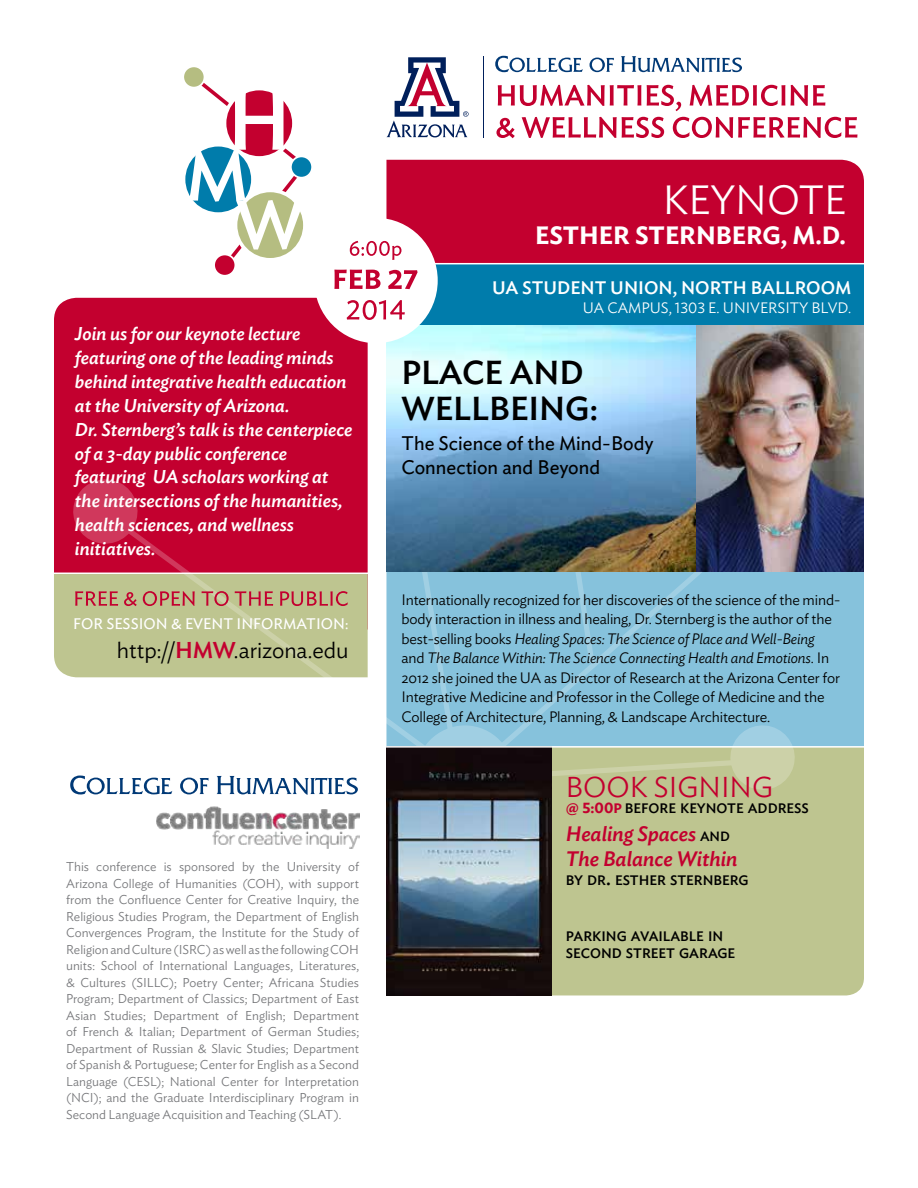
<style>
.page{position:relative;width:918px;height:1188px;background:#fff}
.page>*{position:absolute;margin:0;border:0;box-sizing:border-box;transform-origin:0 0}
.t1{font:300 40.5px "Ideal Sans";color:#fff}
.t2{font:500 33px/36px "Ideal Sans";color:#000}
.t3{font:300 28.65px "Ideal Sans";color:#c3002f}
.t4{font:600 24.9px "Ideal Sans";color:#fff}
.t5{font:300 22.8px "Ideal Sans";letter-spacing:-.01em;color:#000}
.t6{font:italic 500 20.85px/24.9px "Ideal Sans";color:#c3002f}
.t7{font:19.5px/24px "Ideal Sans";color:#000}
.t8{font:italic 500 18.45px/23.9px "Ideal Sans";color:#fff}
.t9{font:500 18px "Ideal Sans";color:#fff}
.t10{font:15.15px "Ideal Sans";color:#fff}
.t11{font:300 15px/19.5px "Ideal Sans";letter-spacing:-.01em;color:#000}
.t12{font:300 15px "Ideal Sans";color:#fff}
.t13{font:500 13.65px/17.5px "Ideal Sans";color:#000}
.t14{font:300 12.75px/16.5px "Ideal Sans";color:#77787b;text-align:justify}
.s1{font-size:14.4px}
.s2{font-weight:500;color:#c3002f}
.s3{font-style:italic}
.s4{font-weight:600;font-size:15px;color:#c3002f}
.s5{font-weight:600;color:#c3002f}
.s6{font-style:normal;font-size:13.35px;color:#000}
.s7{font-size:19.5px}
</style>
<div class="page">
<div style="left:386px;top:160px;width:478px;height:103px;background:#c3002f"></div>
<div style="left:815px;top:572px;width:49px;height:174px;background:#86c2dc"></div>
<div style="left:551px;top:748px;width:313px;height:247px;background:#bec590"></div>
<div style="left:54px;top:298px;width:139px;height:275px;background:#c3002f"></div>
<svg style="left:186px;top:83px;width:118px;height:172px"></svg>
<div style="left:291px;top:156px;width:21px;height:22px;background:#007cab;border-radius:50%"></div>
<div style="left:290px;top:155px;width:23px;height:24px;border:2px solid #fff;border-radius:50%"></div>
<div style="left:213px;top:254px;width:23px;height:23px;border:2px solid #fff;border-radius:50%"></div>
<div style="left:183px;top:66px;width:22px;height:22px;background:#b5bd81;border-radius:50%"></div>
<div style="left:182px;top:65px;width:23px;height:24px;border:2px solid #fff;border-radius:50%"></div>
<svg style="left:70px;top:776px;width:28px;height:18px"></svg>
<svg style="left:496px;top:117px;width:362px;height:21px"></svg>
<svg style="left:498px;top:85px;width:327px;height:26px"></svg>
<svg style="left:386px;top:57px;width:83px;height:80px"></svg>
<hr style="left:483px;top:56px;width:1px;height:82px;background:#001f5b">
<svg style="left:495px;top:56px;width:88px;height:16px"></svg>
<svg style="left:590px;top:57px;width:24px;height:15px"></svg>
<svg style="left:621px;top:56px;width:121px;height:17px"></svg>
<div style="left:387px;top:264px;width:477px;height:62px;background:#007cab"></div>
<svg style="left:730px;top:785px;width:65px;height:8px"></svg>
<svg style="left:98px;top:506px;width:370px;height:490px"></svg>
<svg style="left:193px;top:255px;width:270px;height:656px"></svg>
<svg style="left:450px;top:572px;width:365px;height:213px;background:#8fc3d1"></svg>
<div style="left:418px;top:729px;width:93px;height:95px;background:#a0cfe3;border-radius:50%"></div>
<div style="left:415px;top:725px;width:99px;height:102px;border:6px solid #fff;border-radius:50%"></div>
<svg style="left:523px;top:572px;width:75px;height:96px;background:#87c2dc"></svg>
<svg style="left:166px;top:872px;width:65px;height:68px"></svg>
<svg style="left:73px;top:479px;width:65px;height:68px;background:#cc2950"></svg>
<img style="left:156px;top:806px;width:203px;height:42px">
<svg style="left:54px;top:574px;width:314px;height:103px;background:#bebe8d"></svg>
<hr style="left:50px;top:573px;width:326px;height:1px;background:#fff">
<hr style="left:397px;top:263px;width:493px;height:1px;background:#fff">
<img style="left:696px;top:326px;width:168px;height:246px">
<img style="left:387px;top:326px;width:309px;height:246px">
<div style="left:314px;top:218px;width:124px;height:125px;background:#fff;border-radius:50%"></div>
<img style="left:386px;top:748px;width:165px;height:247px">
<hr style="left:381px;top:746px;width:493px;height:2px;background:#fff">
<svg style="left:334px;top:233px;width:84px;height:87px"></svg>
<p class="t8" style="left:75px;top:321px;width:279px">Join us for our keynote lecture featuring one of the leading minds behind integrative health education at the University of Arizona.<br>Dr. Sternberg’s talk is the centerpiece of a 3-day public conference featuring UA scholars working at the intersections of the humanities, health sciences, and wellness initiatives.</p>
<p class="t10" style="left:73px;top:612px;width:277px">for Session &amp; Event information<span class="s1">:</span></p>
<h3 class="t5" style="left:117px;top:632px;width:233px">http://<span class="s2">HMW</span>.arizona.edu</h3>
<p class="t14" style="left:66px;top:858px;width:295px">This conference is sponsored by the University of Arizona College of Humanities (COH), with support from the Confluence Center for Creative Inquiry, the Religious Studies Program, the Department of English Convergences Program, the Institute for the Study of Religion and Culture (ISRC) as well as the following COH units: School of International Languages, Literatures, &amp; Cultures (SILLC); Poetry Center; Africana Studies Program; Department of Classics; Department of East Asian Studies; Department of English; Department of French &amp; Italian; Department of German Studies; Department of Russian &amp; Slavic Studies; Department of Spanish &amp; Portuguese; Center for English as a Second Language (CESL); N ational Center for Interpretation (N CI); and the Graduate Interdisciplinary Program in Second Language Acquisition and Teaching (SLAT).</p>
<h1 class="t1" style="left:663px;top:169px;width:185px">Keynote</h1>
<h3 class="t4" style="left:535px;top:216px;width:312px">ESTHER STERNBERG, M.D.</h3>
<h3 class="t9" style="left:492px;top:274px;width:359px">UA STU DENT UNION, NORTH BALLROOM</h3>
<p class="t12" style="left:583px;top:297px;width:68px">UA campus</p>
<p class="t12" style="left:669px;top:297px;width:184px">, 1303 E. University Blvd.</p>
<h2 class="t2" style="left:402px;top:352px;width:198px">PLACE AND<br>WELLBEING:</h2>
<h3 class="t7" style="left:402px;top:430px;width:254px">The Science of the Mind-Body<br>Connection and Beyond</h3>
<p class="t11" style="left:402px;top:588px;width:440px">Internationally recognized for her discoveries of the science of the mind&shy;body interaction in illness and healing, Dr. Sternberg is the author of the best-selling books <span class="s3">Healing Spaces: The Science of Place and Well-Being </span>and <span class="s3">The Balance Within: The Science Connecting Health and Emotions</span>. In 2012 she joined the UA as Director of Research at the Arizona Center for Integrative Medicine and Professor in the College of Medicine and the College of Architecture, Planning, &amp; Landscape Architecture.</p>
<h3 class="t3" style="left:566px;top:765px;width:209px">Book SIGN ING</h3>
<p class="t13" style="left:566px;top:798px;width:245px"><span class="s4">@</span> <span class="s4">5:00</span><span class="s5">p</span> BEFORE KEYNOTE ADDRESS</p>
<h3 class="t6" style="left:566px;top:820px;width:173px">Healing Spaces <span class="s6">AND<br></span>The Balance Within</h3>
<p class="t13" style="left:566px;top:870px;width:184px">BY DR<span class="s7">.</span> ESTHER STERNBERG</p>
<p class="t13" style="left:566px;top:926px;width:171px">PARKING AVAILABLE IN<br>SECOND STREET GARAGE</p>
</div>
